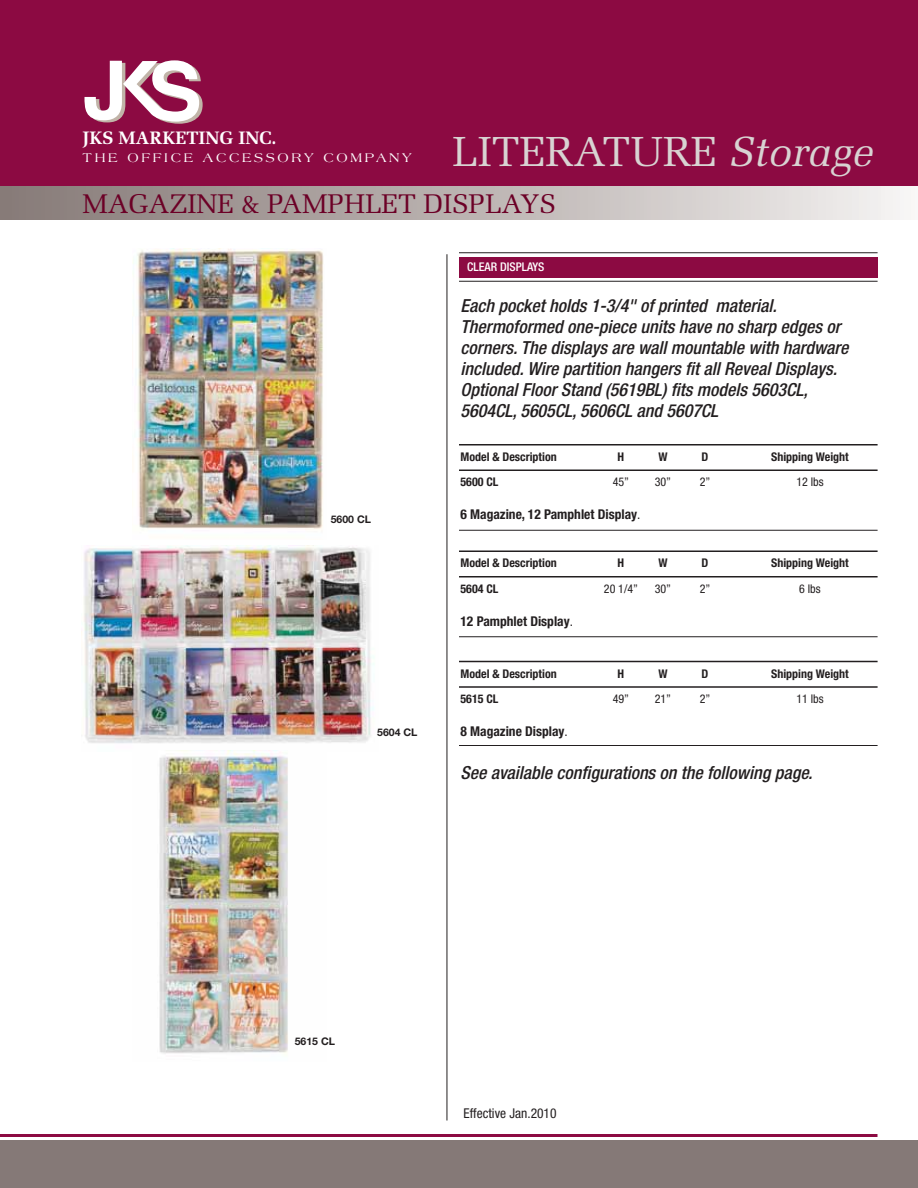
<style>
.page{position:relative;width:918px;height:1188px;background:#fff}
.page>*{position:absolute;margin:0;border:0;box-sizing:border-box;transform-origin:0 0}
.t1{font:42px "Melior LT Std";color:#d8d3d2}
.t2{font:27px "Melior LT Std";color:#6c0026}
.t3{font:italic 500 condensed 18px/21px "Helvetica Neue LT Std";color:#231f20}
.t4{font:700 18px "Melior LT Std";color:#fff}
.t5{font:700 condensed 13.5px "Helvetica Neue LT Std";color:#231f20}
.t6{font:13.5px "Americana Std";letter-spacing:.2em;color:#fff}
.t7{font:condensed 13.5px "Helvetica Neue LT Std";color:#231f20}
.t8{font:700 condensed 12px "Helvetica Neue LT Std";color:#231f20}
.t9{font:condensed 12px "Helvetica Neue LT Std";color:#231f20}
.t10{font:500 condensed 12px "Helvetica Neue LT Std";color:#fff}
.t11{font:700 10.5px "Helvetica Neue";color:#231f20}
.s1{font-style:italic}
.s2{font-weight:400}
</style>
<div class="page">
<div style="left:0;top:0;width:918px;height:195px;background:#8c0a42"></div>
<svg style="left:85px;top:60px;width:118px;height:64px"></svg>
<div style="left:460px;top:257px;width:418px;height:21px;background:#8c0a42"></div>
<hr style="left:447px;top:254px;width:1px;height:866px;background:#231f20">
<img style="left:81px;top:545px;width:293px;height:198px">
<div style="left:0;top:186px;width:918px;height:34px;background:linear-gradient(to right,#847774,#f3f1f0)"></div>
<hr style="left:0;top:1134px;width:878px;height:3px;background:#8c0a42">
<hr style="left:459px;top:550px;width:419px;height:2px;background:#231f20">
<hr style="left:459px;top:576px;width:419px;height:2px;background:#231f20">
<hr style="left:459px;top:636px;width:419px;height:1px;background:#231f20">
<hr style="left:459px;top:252px;width:419px;height:1px;background:#231f20">
<hr style="left:459px;top:281px;width:419px;height:1px;background:#231f20">
<div style="left:0;top:1140px;width:918px;height:48px;background:#857977"></div>
<hr style="left:459px;top:530px;width:419px;height:1px;background:#231f20">
<hr style="left:459px;top:444px;width:419px;height:2px;background:#231f20">
<hr style="left:459px;top:470px;width:419px;height:1px;background:#231f20">
<img style="left:136px;top:248px;width:188px;height:282px">
<hr style="left:459px;top:745px;width:419px;height:1px;background:#231f20">
<hr style="left:459px;top:661px;width:419px;height:1px;background:#231f20">
<hr style="left:459px;top:686px;width:419px;height:2px;background:#231f20">
<img style="left:159px;top:750px;width:129px;height:304px">
<p class="t4" style="left:82px;top:128px;width:196px">JKS MARKETING INC.</p>
<p class="t6" style="left:82px;top:150px;width:331px">THE OFFICE ACCESSORY COMPANY</p>
<h1 class="t1" style="left:452px;top:127px;width:422px">LITERATURE <span class="s1">Storage</span></h1>
<h2 class="t2" style="left:82px;top:188px;width:475px">MAGAZINE &amp; PAMPHLET DISPLAYS</h2>
<p class="t10" style="left:467px;top:260px;width:79px">CLEAR DISPLAYS</p>
<p class="t11" style="left:331px;top:513px;width:42px">5600 CL</p>
<p class="t11" style="left:377px;top:726px;width:42px">5604 CL</p>
<p class="t3" style="left:460px;top:297px;width:389px">Each pocket holds 1-3/4" of printed material.<br>Thermoformed one-piece units have no sharp edges or corners. The displays are wall mountable with hardware included. Wire partition hangers fit all Reveal Displays.<br>Optional Floor Stand (5619BL) fits models 5603CL, 5604CL, 5605CL, 5606CL and 5607CL</p>
<p class="t8" style="left:460px;top:452px;width:98px">Model &amp; Description</p>
<p class="t8" style="left:618px;top:452px;width:8px">H</p>
<p class="t8" style="left:658px;top:452px;width:11px">W</p>
<p class="t8" style="left:702px;top:452px;width:8px">D</p>
<p class="t8" style="left:771px;top:452px;width:79px">Shipping Weight</p>
<p class="t8" style="left:460px;top:478px;width:39px">5600 CL</p>
<p class="t9" style="left:613px;top:478px;width:18px">45”</p>
<p class="t9" style="left:655px;top:478px;width:18px">30”</p>
<p class="t9" style="left:700px;top:478px;width:12px">2”</p>
<p class="t9" style="left:796px;top:478px;width:29px">12 lbs</p>
<p class="t5" style="left:460px;top:510px;width:181px">6 Magazine, 12 Pamphlet Display<span class="s2">.</span></p>
<p class="t8" style="left:460px;top:559px;width:98px">Model &amp; Description</p>
<p class="t8" style="left:618px;top:559px;width:8px">H</p>
<p class="t8" style="left:658px;top:559px;width:11px">W</p>
<p class="t8" style="left:702px;top:559px;width:8px">D</p>
<p class="t8" style="left:771px;top:559px;width:79px">Shipping Weight</p>
<p class="t8" style="left:460px;top:584px;width:39px">5604 CL</p>
<p class="t9" style="left:604px;top:584px;width:36px">20 1/4”</p>
<p class="t9" style="left:655px;top:584px;width:18px">30”</p>
<p class="t9" style="left:700px;top:584px;width:12px">2”</p>
<p class="t9" style="left:799px;top:584px;width:23px">6 lbs</p>
<p class="t5" style="left:460px;top:616px;width:114px">12 Pamphlet Display<span class="s2">.</span></p>
<p class="t8" style="left:460px;top:669px;width:98px">Model &amp; Description</p>
<p class="t8" style="left:618px;top:669px;width:8px">H</p>
<p class="t8" style="left:658px;top:669px;width:11px">W</p>
<p class="t8" style="left:702px;top:669px;width:8px">D</p>
<p class="t8" style="left:771px;top:669px;width:79px">Shipping Weight</p>
<p class="t8" style="left:460px;top:694px;width:39px">5615 CL</p>
<p class="t9" style="left:613px;top:694px;width:18px">49”</p>
<p class="t9" style="left:655px;top:694px;width:18px">21”</p>
<p class="t9" style="left:700px;top:694px;width:12px">2”</p>
<p class="t9" style="left:796px;top:694px;width:29px">11 lbs</p>
<p class="t5" style="left:460px;top:726px;width:109px">8 Magazine Display<span class="s2">.</span></p>
<p class="t3" style="left:460px;top:764px;width:353px">See available configurations on the following page.</p>
<p class="t11" style="left:295px;top:1036px;width:42px">5615 CL</p>
<p class="t7" style="left:464px;top:1108px;width:95px">Effective Jan.2010</p>
</div>
